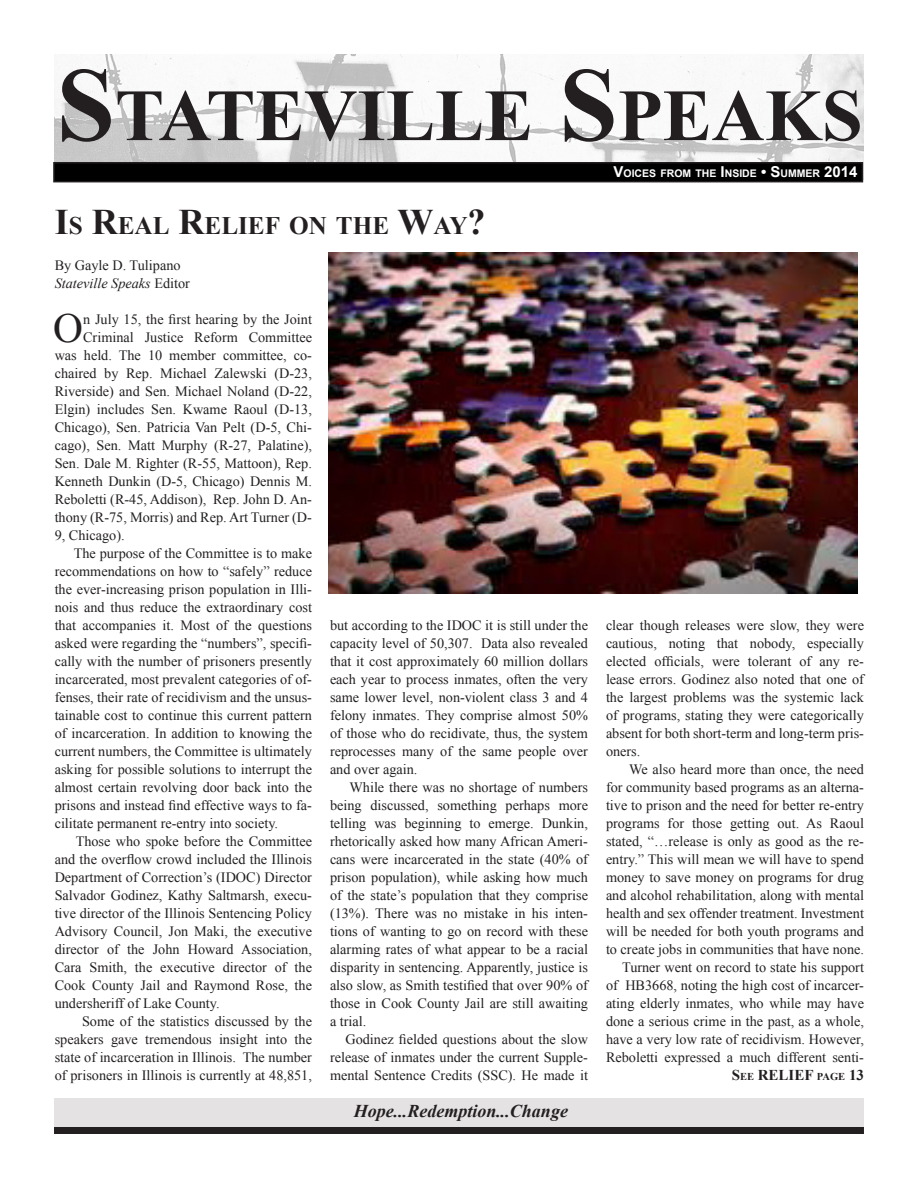
<style>
.page{position:relative;width:918px;height:1188px;background:#fff}
.page>*{position:absolute;margin:0;border:0;box-sizing:border-box;transform-origin:0 0}
.t1{font:700 73.5px "Times New Roman";color:#231f20}
.t2{font:41.4px "Times New Roman";color:#231f20}
.t3{font:700 25.2px "Times New Roman";color:#231f20}
.t4{font:italic 700 18px "Times New Roman";color:#231f20}
.t5{font:700 15px "Times New Roman";color:#231f20}
.t6{font:14.25px/18px "Times New Roman";color:#231f20;text-align:justify}
.t7{font:italic 14.25px "Times New Roman";color:#231f20}
.t8{font:700 10.5px "Arial";color:#fff}
.t9{font:700 10.5px "Times New Roman";color:#231f20}
.s1{font-size:105px}
.s2{font-size:15px}
.s3{font-size:36px}
.s4{font-style:normal}
.s5{font-size:10.5px}
</style>
<div class="page">
<img style="left:54px;top:54px;width:809px;height:108px">
<div style="left:54px;top:163px;width:808px;height:19px;background:#000"></div>
<div style="left:53px;top:162px;width:810px;height:20px;border:2px solid #231f20"></div>
<div style="left:54px;top:1126px;width:810px;height:8px;background:#231f20"></div>
<div style="left:54px;top:1098px;width:810px;height:28px;background:#e5e2e3"></div>
<img style="left:329px;top:252px;width:529px;height:342px">
<p class="t1" style="left:57px;top:65px;width:801px"><span class="s1">S</span>TATEVILLE <span class="s1">S</span>PEAKS</p>
<p class="t8" style="left:614px;top:167px;width:246px"><span class="s2">V</span>OICES FROM THE <span class="s2">I</span> NSIDE <span class="s2">• S</span>UMMER <span class="s2">2014</span></p>
<p class="t3" style="left:55px;top:208px;width:432px"><span class="s3">I</span>S <span class="s3">R</span>EAL <span class="s3">R</span>ELIEF ON THE <span class="s3">W</span>AY<span class="s3">?</span></p>
<p class="t6" style="left:55px;top:256px;width:127px">By Gayle D. Tulipano</p>
<p class="t7" style="left:55px;top:273px;width:137px">Stateville Speaks <span class="s4">Editor</span></p>
<p class="t2" style="left:53px;top:300px;width:31px">O</p>
<p class="t6" style="left:83px;top:310px;width:230px">n July 15, the first hearing by the Joint</p>
<p class="t6" style="left:83px;top:328px;width:230px">Criminal Justice Reform Committee</p>
<p class="t6" style="left:55px;top:346px;width:259px">was held. The 10 member committee, co-</p>
<p class="t6" style="left:55px;top:364px;width:259px">chaired by Rep. Michael Zalewski (D-23,</p>
<p class="t6" style="left:55px;top:382px;width:259px">Riverside) and Sen. Michael Noland (D-22,</p>
<p class="t6" style="left:55px;top:400px;width:259px">Elgin) includes Sen. Kwame Raoul (D-13,</p>
<p class="t6" style="left:55px;top:418px;width:259px">Chicago), Sen. Patricia Van Pelt (D-5, Chi-</p>
<p class="t6" style="left:55px;top:436px;width:259px">cago), Sen. Matt Murphy (R-27, Palatine),</p>
<p class="t6" style="left:55px;top:454px;width:259px">Sen. Dale M. Righter (R-55, Mattoon), Rep.</p>
<p class="t6" style="left:55px;top:472px;width:259px">Kenneth Dunkin (D-5, Chicago) Dennis M.</p>
<p class="t6" style="left:55px;top:490px;width:259px">Reboletti (R-45, Addison), Rep. John D. An-</p>
<p class="t6" style="left:55px;top:508px;width:259px">thony (R-75, Morris) and Rep. Art Turner (D-</p>
<p class="t6" style="left:55px;top:526px;width:72px">9, Chicago).</p>
<p class="t6" style="left:55px;top:544px;width:259px;text-indent:19px">The purpose of the Committee is to make recommendations on how to “safely” reduce the ever-increasing prison population in Illi&shy;nois and thus reduce the extraordinary cost that accompanies it. Most of the questions asked were regarding the “numbers”, specifi&shy;cally with the number of prisoners presently incarcerated, most prevalent categories of of&shy;fenses, their rate of recidivism and the unsus&shy;tainable cost to continue this current pattern of incarceration. In addition to knowing the current numbers, the Committee is ultimately asking for possible solutions to interrupt the almost certain revolving door back into the prisons and instead find effective ways to fa&shy;cilitate permanent re-entry into society.</p>
<p class="t6" style="left:55px;top:832px;width:259px;text-indent:21px">Those who spoke before the Committee and the overflow crowd included the Illinois Department of Correction’s (IDOC) Director Salvador Godinez, Kathy Saltmarsh, execu&shy;tive director of the Illinois Sentencing Policy Advisory Council, Jon Maki, the executive director of the John Howard Association, Cara Smith, the executive director of the Cook County Jail and Raymond Rose, the undersheriff of Lake County.</p>
<p class="t6" style="left:55px;top:1012px;width:259px;text-indent:27px">Some of the statistics discussed by the speakers gave tremendous insight into the state of incarceration in Illinois. The number of prisoners in Illinois is currently at 48,851,</p>
<p class="t6" style="left:330px;top:616px;width:260px">but according to the IDOC it is still under the capacity level of 50,307. Data also revealed that it cost approximately 60 million dollars each year to process inmates, often the very same lower level, non-violent class 3 and 4 felony inmates. They comprise almost 50% of those who do recidivate, thus, the system reprocesses many of the same people over and over again.</p>
<p class="t6" style="left:330px;top:778px;width:260px;text-indent:19px">While there was no shortage of numbers being discussed, something perhaps more telling was beginning to emerge. Dunkin, rhetorically asked how many African Ameri&shy;cans were incarcerated in the state (40% of prison population), while asking how much of the state’s population that they comprise (13%). There was no mistake in his inten&shy;tions of wanting to go on record with these alarming rates of what appear to be a racial disparity in sentencing. Apparently, justice is also slow, as Smith testified that over 90% of those in Cook County Jail are still awaiting a trial.</p>
<p class="t6" style="left:330px;top:1030px;width:260px;text-indent:15px">Godinez fielded questions about the slow release of inmates under the current Supple&shy;mental Sentence Credits (SSC). He made it</p>
<p class="t4" style="left:354px;top:1099px;width:216px">Hope...Redemption...Change</p>
<p class="t6" style="left:606px;top:616px;width:260px">clear though releases were slow, they were cautious, noting that nobody, especially elected officials, were tolerant of any re&shy;lease errors. Godinez also noted that one of the largest problems was the systemic lack of programs, stating they were categorically absent for both short-term and long-term pris&shy;oners.</p>
<p class="t6" style="left:606px;top:760px;width:260px;text-indent:23px">We also heard more than once, the need for community based programs as an alterna&shy;tive to prison and the need for better re-entry programs for those getting out. As Raoul stated, “…release is only as good as the re&shy;entry.” This will mean we will have to spend money to save money on programs for drug and alcohol rehabilitation, along with mental health and sex offender treatment. Investment will be needed for both youth programs and to create jobs in communities that have none.</p>
<p class="t6" style="left:606px;top:958px;width:260px;text-indent:16px">Turner went on record to state his support of HB3668, noting the high cost of incarcer&shy;ating elderly inmates, who while may have done a serious crime in the past, as a whole, have a very low rate of recidivism. However, Reboletti expressed a much different senti-</p>
<p class="t5" style="left:732px;top:1065px;width:47px">S<span class="s5">EE</span> RELIEF</p>
<p class="t9" style="left:817px;top:1069px;width:49px">PAGE <span class="s2">13</span></p>
</div>
